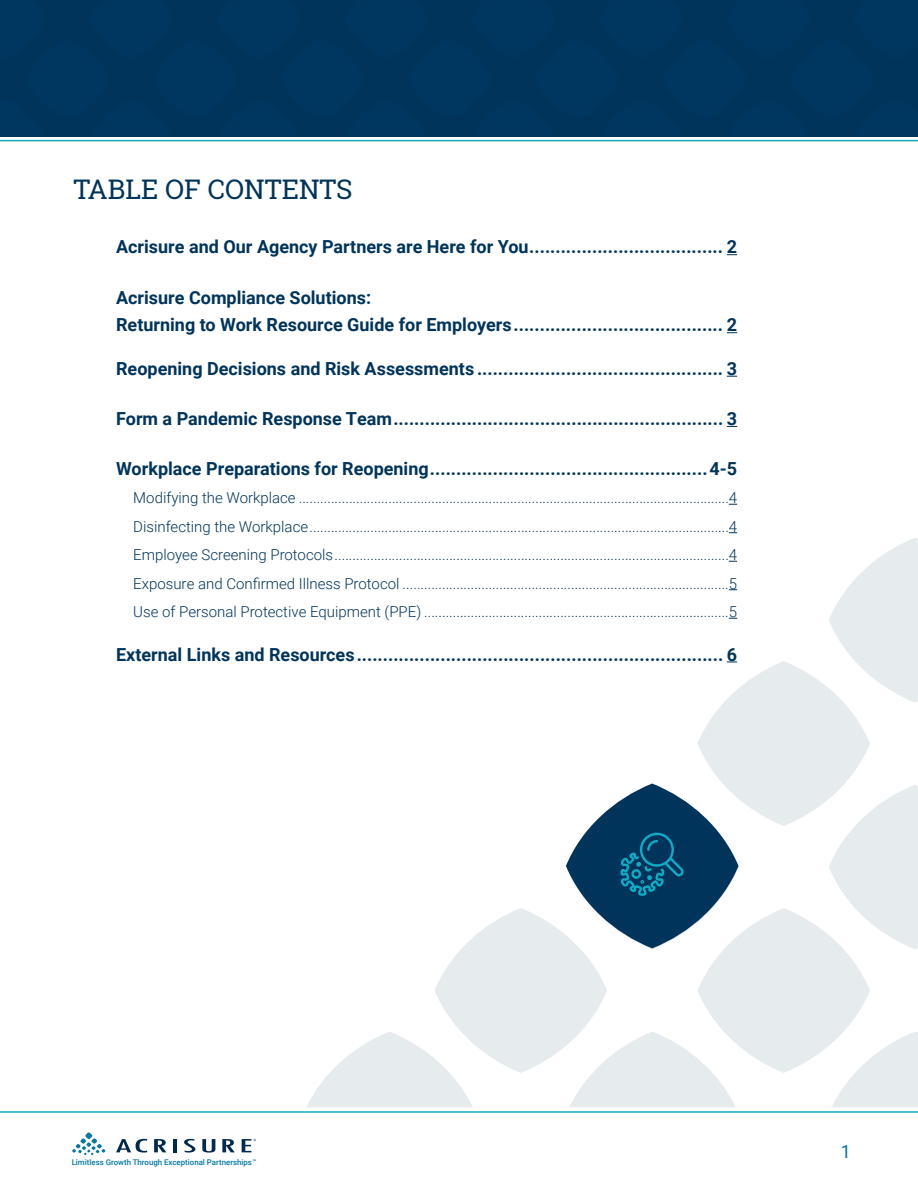
<style>
.page{position:relative;width:918px;height:1188px;background:#fff}
.page>*{position:absolute;margin:0;border:0;box-sizing:border-box;transform-origin:0 0}
.t1{font:27px "Roboto Slab";color:#00345b}
.t2{font:700 18px/27.8px "Roboto";color:#00345b}
.t3{font:18px "Roboto";color:#0077a5}
.t4{font:300 15px/28.5px "Roboto";color:#00345b;text-align:justify}
.t5{font:500 7.8px "Roboto";color:#0077a5}
.s1{font-size:6.45px}
</style>
<div class="page">
<hr style="left:0;top:1111px;width:918px;height:2px;background:#0dabc6">
<div style="left:0;top:0;width:918px;height:136px;background:#00345b"></div>
<div style="left:153px;top:39px;width:84px;height:80px;background:#003760;border-radius:50%"></div>
<div style="left:408px;top:39px;width:84px;height:80px;background:#003760;border-radius:50%"></div>
<svg style="left:85px;top:1132px;width:7px;height:7px"></svg>
<svg style="left:72px;top:1138px;width:33px;height:17px"></svg>
<svg style="left:116px;top:1139px;width:31px;height:14px"></svg>
<svg style="left:154px;top:1139px;width:12px;height:13px"></svg>
<hr style="left:173px;top:1139px;width:4px;height:13px;background:#00294e">
<svg style="left:184px;top:1139px;width:11px;height:14px"></svg>
<svg style="left:202px;top:1139px;width:13px;height:14px"></svg>
<svg style="left:222px;top:1139px;width:13px;height:13px"></svg>
<svg style="left:242px;top:1139px;width:14px;height:13px"></svg>
<svg style="left:307px;top:532px;width:611px;height:575px"></svg>
<hr style="left:0;top:140px;width:918px;height:1px;background:#0dabc6">
<h1 class="t1" style="left:73px;top:178px;width:281px">TABLE OF CONTENTS</h1>
<p class="t2" style="left:116px;top:234px;width:622px">Acrisure and Our Agency Partners are Here for You ..................................... 2</p>
<p class="t2" style="left:116px;top:285px;width:623px">Acrisure Compliance Solutions:<br>Returning to Work Resource Guide for Employers ........................................ 2</p>
<p class="t2" style="left:116px;top:356px;width:623px">Reopening Decisions and Risk Assessments ............................................... 3</p>
<p class="t2" style="left:116px;top:406px;width:623px">Form a Pandemic Response Team ............................................................... 3</p>
<p class="t2" style="left:116px;top:456px;width:623px">Workplace Preparations for Reopening .....................................................4-5</p>
<p class="t4" style="left:133px;top:485px;width:605px">Modifying the Workplace ........................................................................................................................4<br>Disinfecting the Workplace .....................................................................................................................4<br>Employee Screening Protocols ..............................................................................................................4<br>Exposure and Confirmed Illness Protocol ...........................................................................................5<br>Use of Personal Protective Equipment (PPE) .....................................................................................5</p>
<p class="t2" style="left:116px;top:642px;width:622px">External Links and Resources ...................................................................... 6</p>
<p class="t5" style="left:72px;top:1159px;width:186px">Limitless Growth Through Exceptional Partnerships<span class="s1">™</span></p>
<p class="t3" style="left:841px;top:1144px;width:12px">1</p>
</div>
